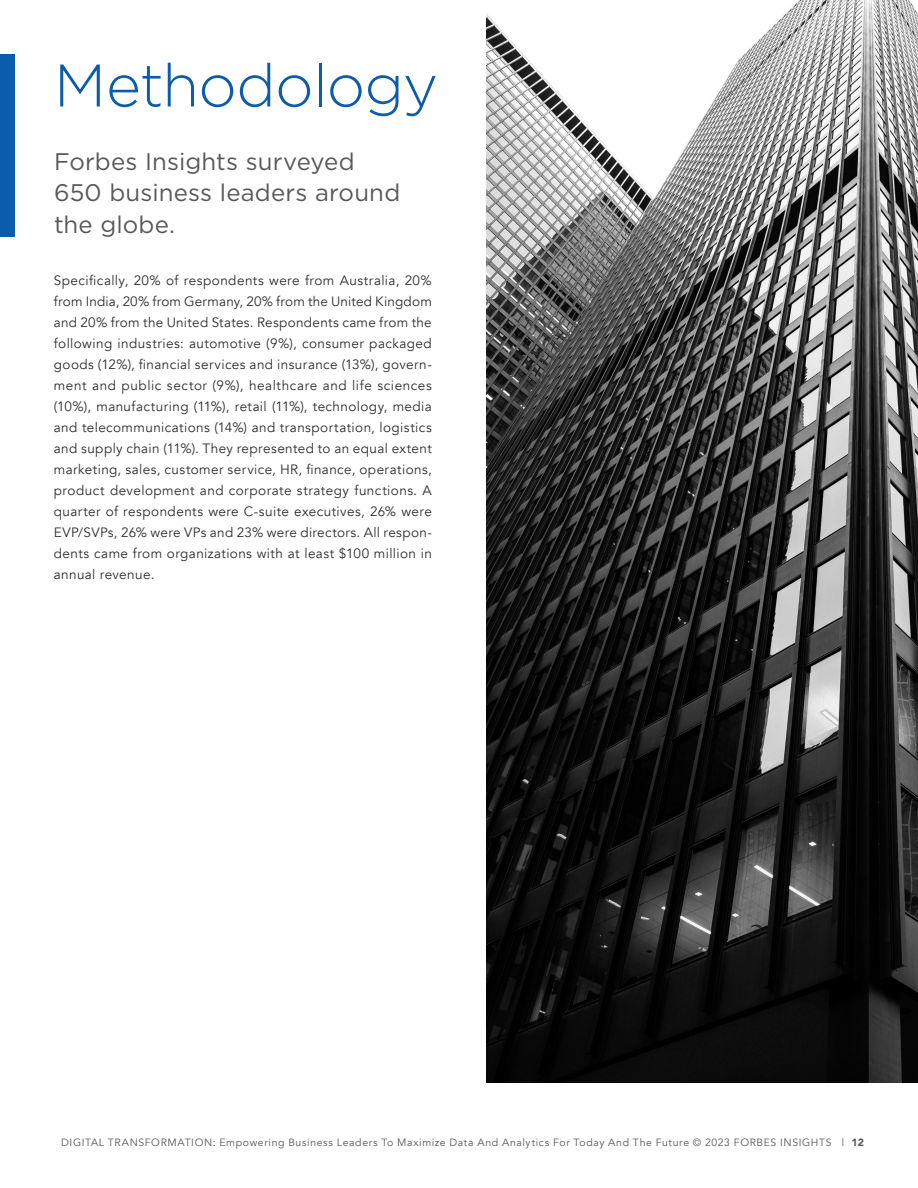
<style>
.page{position:relative;width:918px;height:1188px;background:#fff}
.page>*{position:absolute;margin:0;border:0;box-sizing:border-box;transform-origin:0 0}
.Section_Titles{font:300 60px "Gotham";letter-spacing:-.015em;color:#0b5cab}
.Section_DEKs{font:24px/31.5px "Gotham";letter-spacing:.005em;color:#59575c}
.Body_Copy{font:13.5px/21px "Avenir";letter-spacing:.03em;color:#2e2e2e;text-align:justify}
.t1{font:10.5px "Avenir";letter-spacing:.06em;color:#59575c}
.s1{font-weight:900}
</style>
<div class="page">
<div style="left:0;top:54px;width:15px;height:182px;background:#0b5cab"></div>
<svg style="left:486px;top:0;width:432px;height:1083px;background:#515151"></svg>
<p class="Section_Titles" style="left:54px;top:47px;width:386px">Methodology</p>
<p class="Section_DEKs" style="left:54px;top:145px;width:348px">Forbes Insights surveyed<br>650 business leaders around the globe.</p>
<p class="Body_Copy" style="left:54px;top:270px;width:380px">Specifically, 20% of respondents were from Australia, 20% from India, 20% from Germany, 20% from the United Kingdom and 20% from the United States. Respondents came from the following industries: automotive (9%), consumer packaged goods (12%), financial services and insurance (13%), govern&shy;ment and public sector (9%), healthcare and life sciences (10%), manufacturing (11%), retail (11%), technology, media and telecommunications (14%) and transportation, logistics and supply chain (11%). They represented to an equal extent marketing, sales, customer service, HR, finance, operations, product development and corporate strategy functions. A quarter of respondents were C-suite executives, 26% were EVP/SVPs, 26% were VPs and 23% were directors. All respon&shy;dents came from organizations with at least $100 million in annual revenue.</p>
<p class="t1" style="left:61px;top:1136px;width:804px">DIGITAL TRANSFORMATION: Empowering Business Leaders To Maximize Data And Analytics For Today And The Future © 2023 FORBES INSIGHTS | <span class="s1">12</span></p>
</div>
